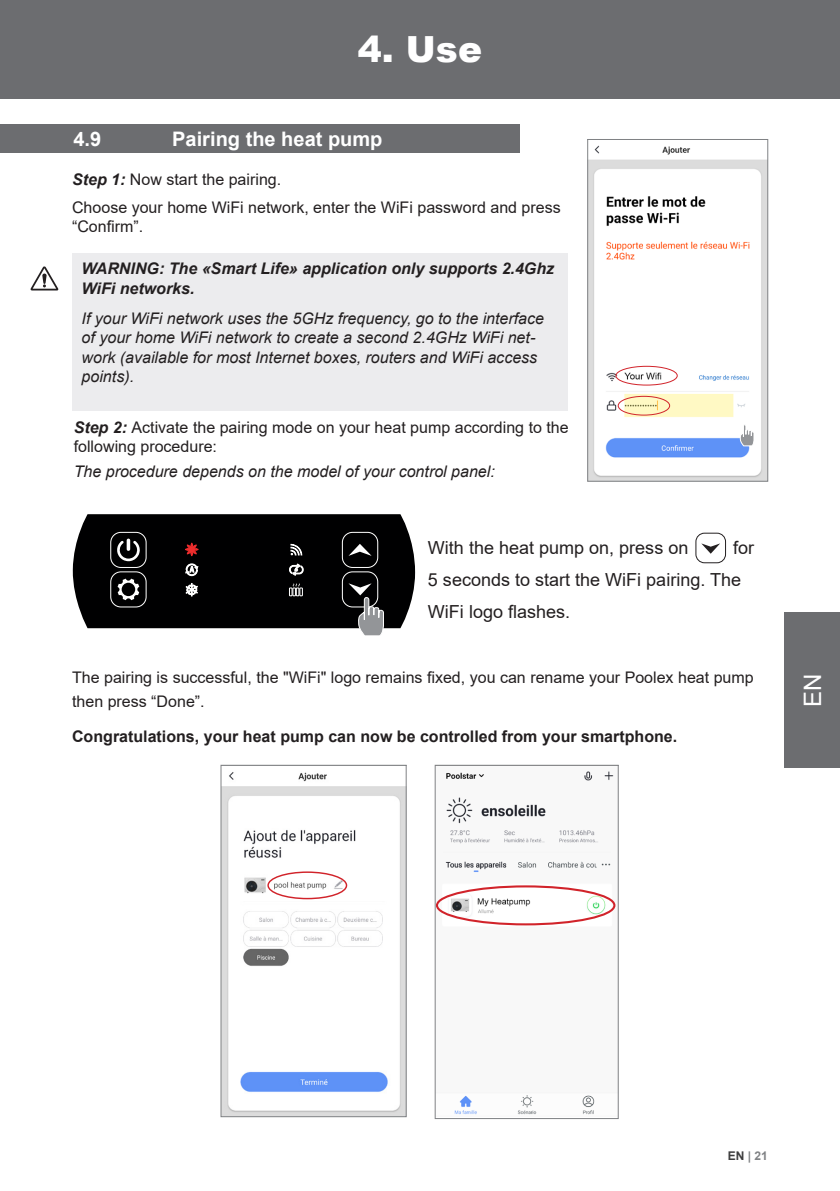
<style>
.page{position:relative;width:840px;height:1191px;background:#fff}
.page>*{position:absolute;margin:0;border:0;box-sizing:border-box;transform-origin:0 0}
.TITRE_Black{font:900 36px "Arial";color:#fff}
.t1{font:24px "Arial";color:#fff}
.t2{font:700 20px "Arial";color:#fff}
.t3{font:18px/32px "Arial";color:#231f20}
.t4{font:16px/19.2px "Arial";color:#231f20}
.t5{font:italic 16px/19.2px "Arial";color:#231f20}
.t6{font:700 16px "Arial";color:#231f20}
.t7{font:italic 700 16px/19.2px "Arial";color:#231f20}
.t8{font:700 12px "Arial";color:#808285}
.s1{font-weight:700;font-style:italic}
.s2{color:#3e3e3f}
</style>
<div class="page">
<div style="left:0;top:0;width:839px;height:98px;background:#6c6d70"></div>
<div style="left:784px;top:613px;width:55px;height:155px;background:#6c6d70"></div>
<div style="left:0;top:124px;width:519px;height:29px;background:#6c6d70"></div>
<div style="left:72px;top:253px;width:495px;height:158px;background:#ececee"></div>
<img style="left:589px;top:145px;width:176px;height:334px">
<div style="left:587px;top:139px;width:180px;height:342px;border:1px solid #808285"></div>
<svg style="left:739px;top:424px;width:15px;height:22px"></svg>
<div style="left:615px;top:366px;width:62px;height:19px;border:1px solid #d1232a;border-radius:50%"></div>
<div style="left:617px;top:396px;width:52px;height:19px;border:1px solid #d1232a;border-radius:50%"></div>
<svg style="left:701px;top:543px;width:18px;height:11px"></svg>
<div style="left:695px;top:533px;width:30px;height:30px;border:1px solid #231f20;border-radius:9px"></div>
<img style="left:222px;top:772px;width:182px;height:343px">
<div style="left:220px;top:765px;width:186px;height:352px;border:1px solid #808285"></div>
<img style="left:438px;top:771px;width:178px;height:344px">
<div style="left:434px;top:765px;width:184px;height:354px;border:1px solid #808285"></div>
<div style="left:267px;top:871px;width:80px;height:28px;border:1px solid #d1232a;border-radius:50%"></div>
<div style="left:435px;top:885px;width:180px;height:40px;border:2px solid #d1232a;border-radius:50%"></div>
<svg style="left:73px;top:514px;width:342px;height:122px;background:#232223"></svg>
<svg style="left:30px;top:266px;width:29px;height:24px"></svg>
<p class="TITRE_Black" style="left:358px;top:23px;width:125px">4. Use</p>
<p class="t2" style="left:73px;top:124px;width:29px">4.9</p>
<p class="t2" style="left:172px;top:124px;width:212px">Pairing the heat pump</p>
<p class="t4" style="left:72px;top:170px;width:210px"><span class="s1">Step 1:</span> Now start the pairing.</p>
<p class="t4" style="left:72px;top:198px;width:490px">Choose your home WiFi network, enter the WiFi password and press “Confirm”.</p>
<p class="t7" style="left:82px;top:260px;width:474px">WARNING: The «Smart Life» application only supports 2.4Ghz<br>WiFi networks.</p>
<p class="t5" style="left:82px;top:309px;width:463px">If your WiFi network uses the 5GHz frequency, go to the interface of your home WiFi network to create a second 2.4GHz WiFi net&shy;work (available for most Internet boxes, routers and WiFi access points).</p>
<p class="t4" style="left:74px;top:417px;width:496px"><span class="s1">Step 2:</span> Activate the pairing mode on your heat pump according to the following procedure:</p>
<p class="t5" style="left:74px;top:462px;width:422px">The procedure depends on the model of your control panel:</p>
<p class="t3" style="left:427px;top:531px;width:327px;text-indent:305px">for<br>5 seconds to start the WiFi pairing. The<br>WiFi logo flashes.</p>
<p class="t3" style="left:427px;top:531px;width:262px">With the heat pump on, press on</p>
<p class="t4" style="left:72px;top:665px;width:682px;line-height:24px">The pairing is successful, the "WiFi" logo remains fixed, you can rename your Poolex heat pump then press “Done”.</p>
<p class="t6" style="left:72px;top:725px;width:606px">Congratulations, your heat pump can now be controlled from your smartphone.</p>
<h2 class="t1" style="left:795px;top:707px;width:35px;rotate:-90deg">EN</h2>
<p class="t8" style="left:727px;top:1147px;width:42px"><span class="s2">EN</span> | 21</p>
</div>
